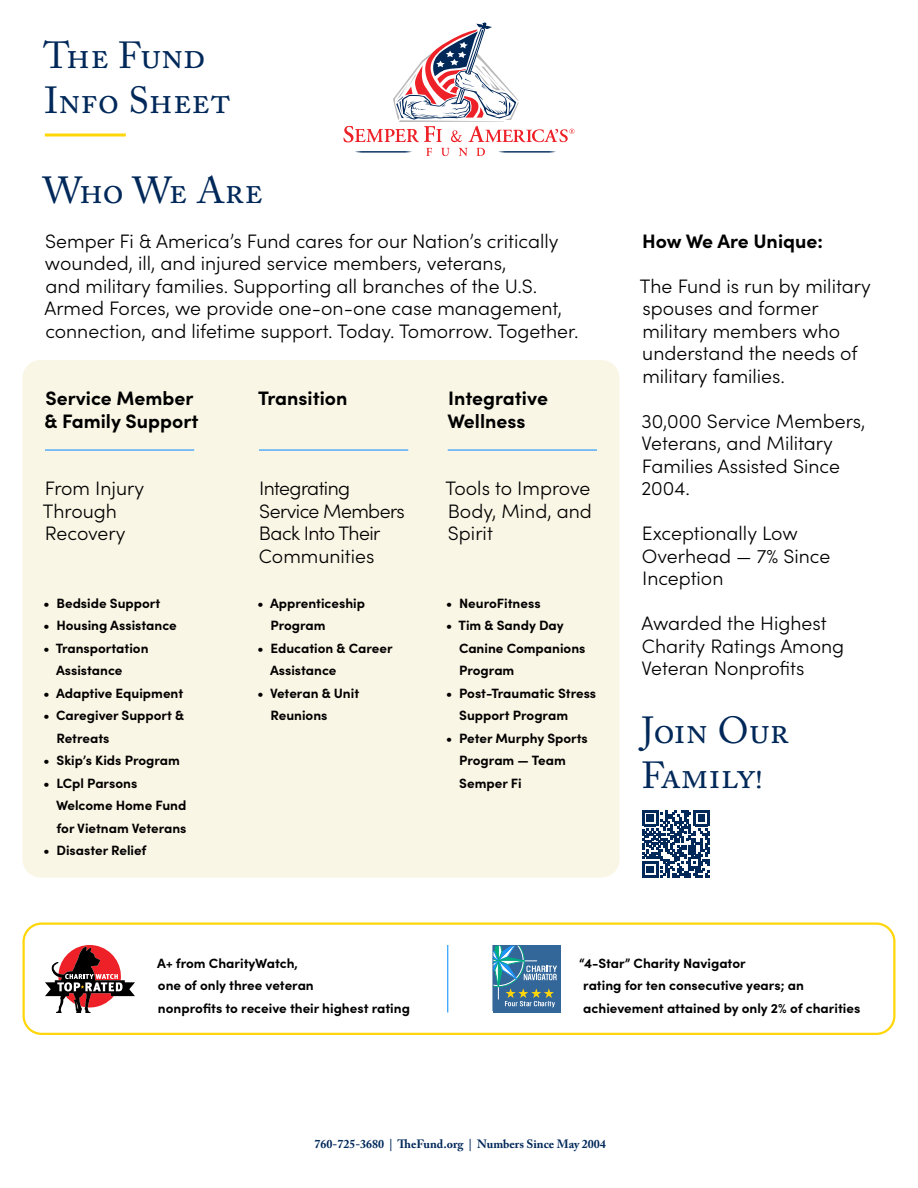
<style>
.page{position:relative;width:918px;height:1188px;background:#fff}
.page>*{position:absolute;margin:0;border:0;box-sizing:border-box;transform-origin:0 0}
.t1{font:37.5px/45px "Adobe Caslon Pro";color:#002859}
.t2{font:300 19.5px/22.5px "Sofia Pro";color:#000}
.t3{font:700 19.5px/22.5px "Sofia Pro";color:#000}
.t4{font:300 19.5px/22.5px "Sofia Pro";letter-spacing:-.03em;color:#000}
.t5{font:700 19.5px "Sofia Pro";letter-spacing:-.005em;color:#020000}
.t6{font:700 13.5px/22.5px "Sofia Pro";color:#020000}
.t7{font:700 12px "Adobe Caslon Pro";color:#002859}
</style>
<div class="page">
<div style="left:23px;top:360px;width:597px;height:517px;background:#f9f6e5;border-radius:18px"></div>
<hr style="left:448px;top:449px;width:149px;height:2px;background:#1e96fc">
<hr style="left:259px;top:449px;width:149px;height:2px;background:#1e96fc">
<hr style="left:45px;top:449px;width:149px;height:2px;background:#1e96fc">
<hr style="left:45px;top:133px;width:81px;height:3px;background:#ffd60a">
<svg style="left:355px;top:151px;width:57px;height:2px"></svg>
<svg style="left:498px;top:151px;width:58px;height:2px"></svg>
<svg style="left:343px;top:22px;width:231px;height:120px"></svg>
<svg style="left:426px;top:148px;width:6px;height:8px"></svg>
<svg style="left:441px;top:148px;width:9px;height:8px"></svg>
<svg style="left:459px;top:148px;width:9px;height:8px"></svg>
<svg style="left:477px;top:148px;width:8px;height:8px"></svg>
<svg style="left:642px;top:810px;width:68px;height:67px"></svg>
<svg style="left:45px;top:945px;width:90px;height:67px"></svg>
<svg style="left:493px;top:945px;width:67px;height:66px;background:#4d82a3"></svg>
<div style="left:23px;top:922px;width:873px;height:113px;border:2px solid #ffd60a;border-radius:18px"></div>
<hr style="left:447px;top:945px;width:1px;height:67px;background:#1e96fc">
<h1 class="t1" style="left:44px;top:35px;width:189px">The Fund<br>Info Sheet</h1>
<h1 class="t1" style="left:43px;top:170px;width:221px">Who We Are</h1>
<p class="t2" style="left:44px;top:231px;width:536px">Semper Fi &amp; America’s Fund cares for our Nation’s critically wounded, ill, and injured service members, veterans,<br>and military families. Supporting all branches of the U.S.<br>Armed Forces, we provide one-on-one case management, connection, and lifetime support. Today. Tomorrow. Together.</p>
<p class="t3" style="left:45px;top:389px;width:155px">Service Member &amp; Family Support</p>
<p class="t3" style="left:258px;top:389px;width:91px">Transition</p>
<p class="t3" style="left:447px;top:389px;width:102px">Integrative<br>Wellness</p>
<p class="t2" style="left:43px;top:479px;width:103px">From Injury<br>Through<br>Recovery</p>
<p class="t6" style="left:43px;top:593px;width:118px">• Bedside Support</p>
<p class="t6" style="left:43px;top:616px;width:135px">• Housing Assistance</p>
<p class="t6" style="left:56px;top:638px;width:94px;text-indent:-13px">• Transportation<br>Assistance</p>
<p class="t6" style="left:43px;top:683px;width:141px">• Adaptive Equipment</p>
<p class="t6" style="left:56px;top:706px;width:129px;text-indent:-13px">• Caregiver Support &amp;<br>Retreats</p>
<p class="t6" style="left:43px;top:751px;width:138px">• Skip’s Kids Program</p>
<p class="t6" style="left:56px;top:773px;width:132px;text-indent:-13px">• LCpl Parsons<br>Welcome Home Fund for Vietnam Veterans</p>
<p class="t6" style="left:43px;top:841px;width:105px">• Disaster Relief</p>
<p class="t4" style="left:259px;top:479px;width:148px">Integrating<br>Service Members<br>Back Into Their<br>Communities</p>
<p class="t6" style="left:270px;top:593px;width:96px;text-indent:-13px">• Apprenticeship<br>Program</p>
<p class="t6" style="left:270px;top:638px;width:124px;text-indent:-13px">• Education &amp; Career<br>Assistance</p>
<p class="t6" style="left:270px;top:683px;width:90px;text-indent:-13px">• Veteran &amp; Unit<br>Reunions</p>
<p class="t2" style="left:446px;top:479px;width:148px;text-align:justify">Tools to Improve Body, Mind, and Spirit</p>
<p class="t6" style="left:446px;top:593px;width:96px">• NeuroFitness</p>
<p class="t6" style="left:459px;top:616px;width:128px;text-indent:-13px">• Tim &amp; Sandy Day<br>Canine Companions<br>Program</p>
<p class="t6" style="left:459px;top:683px;width:138px;text-indent:-13px">• Post-Traumatic Stress<br>Support Program</p>
<p class="t6" style="left:459px;top:728px;width:130px;text-indent:-13px">• Peter Murphy Sports<br>Program — Team<br>Semper Fi</p>
<p class="t5" style="left:642px;top:234px;width:182px">How We Are Unique:</p>
<p class="t2" style="left:640px;top:276px;width:232px">The Fund is run by military spouses and former military members who understand the needs of military families.</p>
<p class="t2" style="left:641px;top:411px;width:226px">30,000 Service Members,<br>Veterans, and Military<br>Families Assisted Since<br>2004.</p>
<p class="t2" style="left:642px;top:524px;width:190px">Exceptionally Low<br>Overhead — 7% Since<br>Inception</p>
<p class="t2" style="left:641px;top:614px;width:204px">Awarded the Highest<br>Charity Ratings Among<br>Veteran Nonprofits</p>
<h1 class="t1" style="left:641px;top:710px;width:149px">Join Our<br>Family!</h1>
<p class="t6" style="left:157px;top:953px;width:254px">A+ from CharityWatch,<br>one of only three veteran<br>nonprofits to receive their highest rating</p>
<p class="t6" style="left:579px;top:953px;width:283px">“4-Star” Charity Navigator<br>rating for ten consecutive years; an achievement attained by only 2% of charities</p>
<p class="t7" style="left:315px;top:1138px;width:293px">760-725-3680 | TheFund.org | Numbers Since May 2004</p>
</div>
